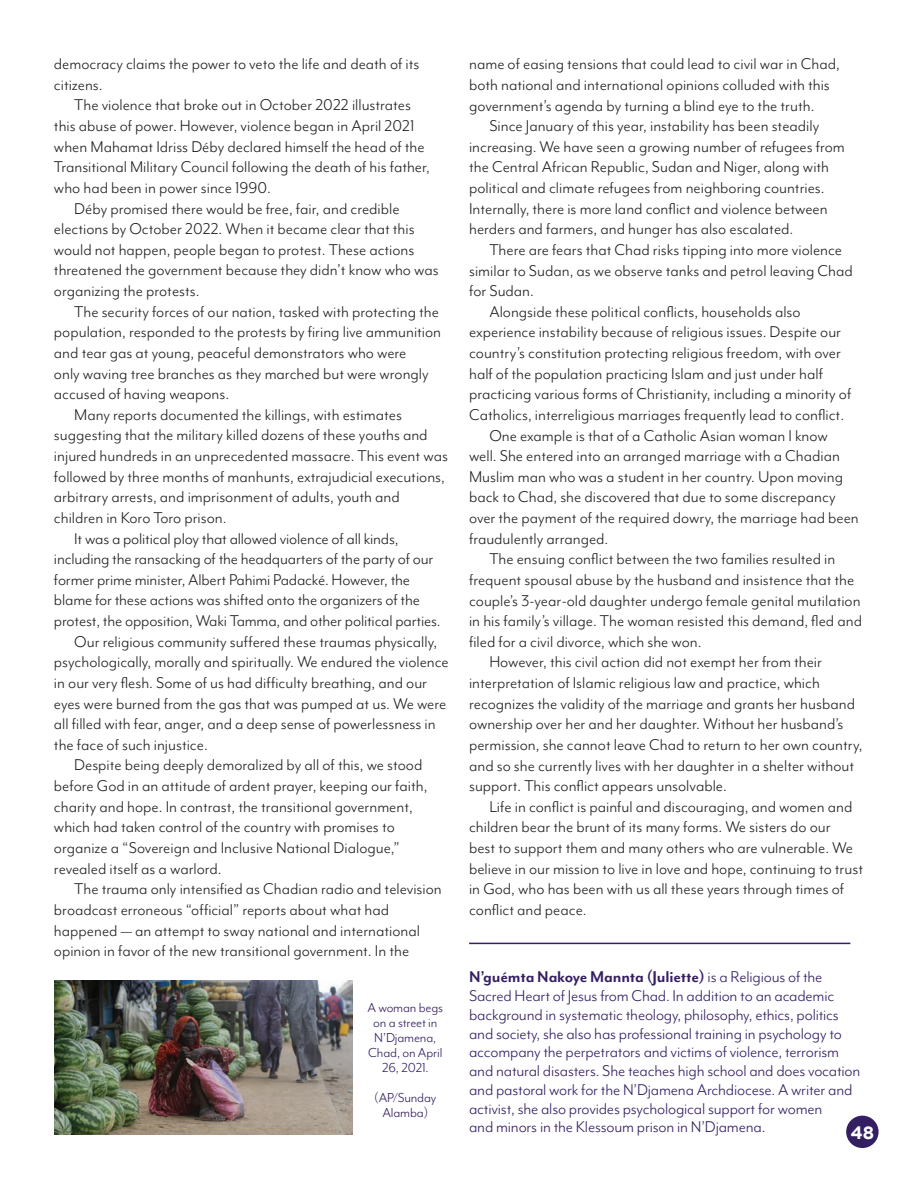
<style>
.page{position:relative;width:918px;height:1188px;background:#fff}
.page>*{position:absolute;margin:0;border:0;box-sizing:border-box;transform-origin:0 0}
.t1{font:18px/20.7px "Mr Eaves Mod OT";color:#231f20}
.t2{font:18px/18.8px "Mr Eaves Mod OT";letter-spacing:-.01em;color:#341f62}
.t3{font:700 18px "Gotham";color:#fff}
.t4{font:15px/15px "Mr Eaves Mod OT";letter-spacing:-.01em;color:#341f62;text-align:center}
.s1{font-weight:700}
</style>
<div class="page">
<div style="left:846px;top:1116px;width:33px;height:32px;background:#341f62;border-radius:50%"></div>
<hr style="left:469px;top:943px;width:381px;height:1px;background:#341f62">
<img style="left:54px;top:981px;width:298px;height:154px">
<p class="t1" style="left:54px;top:53px;width:367px">democracy claims the power to veto the life and death of its citizens.</p>
<p class="t1" style="left:74px;top:95px;width:338px">The violence that broke out in October 2022 illustrates</p>
<p class="t1" style="left:54px;top:115px;width:362px">this abuse of power. However, violence began in April 2021</p>
<p class="t1" style="left:54px;top:136px;width:372px">when Mahamat Idriss Déby declared himself the head of the</p>
<p class="t1" style="left:54px;top:156px;width:378px">Transitional Military Council following the death of his father,</p>
<p class="t1" style="left:54px;top:177px;width:218px">who had been in power since 1990.</p>
<p class="t1" style="left:74px;top:198px;width:327px">Déby promised there would be free, fair, and credible</p>
<p class="t1" style="left:54px;top:218px;width:362px">elections by October 2022. When it became clear that this</p>
<p class="t1" style="left:54px;top:239px;width:362px">would not happen, people began to protest. These actions</p>
<p class="t1" style="left:54px;top:260px;width:386px">threatened the government because they didn’t know who was</p>
<p class="t1" style="left:54px;top:280px;width:147px">organizing the protests.</p>
<p class="t1" style="left:74px;top:301px;width:366px">The security forces of our nation, tasked with protecting the</p>
<p class="t1" style="left:54px;top:321px;width:389px">population, responded to the protests by firing live ammunition</p>
<p class="t1" style="left:54px;top:342px;width:354px">and tear gas at young, peaceful demonstrators who were</p>
<p class="t1" style="left:54px;top:363px;width:376px">only waving tree branches as they marched but were wrongly</p>
<p class="t1" style="left:54px;top:383px;width:177px">accused of having weapons.</p>
<p class="t1" style="left:74px;top:404px;width:329px">Many reports documented the killings, with estimates</p>
<p class="t1" style="left:54px;top:425px;width:375px">suggesting that the military killed dozens of these youths and</p>
<p class="t1" style="left:54px;top:445px;width:396px">injured hundreds in an unprecedented massacre. This event was</p>
<p class="t1" style="left:54px;top:466px;width:392px">followed by three months of manhunts, extrajudicial executions,</p>
<p class="t1" style="left:54px;top:486px;width:347px">arbitrary arrests, and imprisonment of adults, youth and</p>
<p class="t1" style="left:54px;top:507px;width:174px">children in Koro Toro prison.</p>
<p class="t1" style="left:74px;top:528px;width:326px">It was a political ploy that allowed violence of all kinds,</p>
<p class="t1" style="left:54px;top:548px;width:381px">including the ransacking of the headquarters of the party of our</p>
<p class="t1" style="left:54px;top:569px;width:358px">former prime minister, Albert Pahimi Padacké. However, the</p>
<p class="t1" style="left:54px;top:590px;width:368px">blame for these actions was shifted onto the organizers of the</p>
<p class="t1" style="left:54px;top:610px;width:388px">protest, the opposition, Waki Tamma, and other political parties.</p>
<p class="t1" style="left:74px;top:631px;width:364px">Our religious community suffered these traumas physically,</p>
<p class="t1" style="left:54px;top:651px;width:396px">psychologically, morally and spiritually. We endured the violence</p>
<p class="t1" style="left:54px;top:672px;width:375px">in our very flesh. Some of us had difficulty breathing, and our</p>
<p class="t1" style="left:54px;top:693px;width:394px">eyes were burned from the gas that was pumped at us. We were</p>
<p class="t1" style="left:54px;top:713px;width:383px">all filled with fear, anger, and a deep sense of powerlessness in</p>
<p class="t1" style="left:54px;top:734px;width:155px">the face of such injustice.</p>
<p class="t1" style="left:74px;top:755px;width:350px">Despite being deeply demoralized by all of this, we stood</p>
<p class="t1" style="left:54px;top:775px;width:375px">before God in an attitude of ardent prayer, keeping our faith,</p>
<p class="t1" style="left:54px;top:796px;width:360px">charity and hope. In contrast, the transitional government,</p>
<p class="t1" style="left:54px;top:817px;width:342px">which had taken control of the country with promises to</p>
<p class="t1" style="left:54px;top:837px;width:347px">organize a “Sovereign and Inclusive National Dialogue,”</p>
<p class="t1" style="left:54px;top:858px;width:169px">revealed itself as a warlord.</p>
<p class="t1" style="left:74px;top:878px;width:369px">The trauma only intensified as Chadian radio and television</p>
<p class="t1" style="left:54px;top:899px;width:337px">broadcast erroneous “official” reports about what had</p>
<p class="t1" style="left:54px;top:920px;width:367px">happened — an attempt to sway national and international</p>
<p class="t1" style="left:54px;top:940px;width:357px">opinion in favor of the new transitional government. In the</p>
<p class="t4" style="left:367px;top:999px;width:77px">A woman begs on a street in<br>N’Djamena,<br>Chad, on April<br>26, 2021.</p>
<p class="t4" style="left:374px;top:1089px;width:64px">(AP/Sunday<br>Alamba)</p>
<p class="t1" style="left:469px;top:53px;width:372px">name of easing tensions that could lead to civil war in Chad, both national and international opinions colluded with this government’s agenda by turning a blind eye to the truth.</p>
<p class="t1" style="left:469px;top:115px;width:377px;text-indent:20px">Since January of this year, instability has been steadily increasing. We have seen a growing number of refugees from the Central African Republic, Sudan and Niger, along with political and climate refugees from neighboring countries.<br>Internally, there is more land conflict and violence between herders and farmers, and hunger has also escalated.</p>
<p class="t1" style="left:489px;top:239px;width:354px">There are fears that Chad risks tipping into more violence</p>
<p class="t1" style="left:469px;top:260px;width:385px">similar to Sudan, as we observe tanks and petrol leaving Chad</p>
<p class="t1" style="left:469px;top:280px;width:66px">for Sudan.</p>
<p class="t1" style="left:489px;top:301px;width:313px">Alongside these political conflicts, households also</p>
<p class="t1" style="left:469px;top:322px;width:374px">experience instability because of religious issues. Despite our</p>
<p class="t1" style="left:469px;top:342px;width:373px">country’s constitution protecting religious freedom, with over</p>
<p class="t1" style="left:469px;top:363px;width:355px">half of the population practicing Islam and just under half</p>
<p class="t1" style="left:469px;top:383px;width:384px">practicing various forms of Christianity, including a minority of</p>
<p class="t1" style="left:469px;top:404px;width:377px">Catholics, interreligious marriages frequently lead to conflict.</p>
<p class="t1" style="left:489px;top:425px;width:340px">One example is that of a Catholic Asian woman I know</p>
<p class="t1" style="left:469px;top:445px;width:372px">well. She entered into an arranged marriage with a Chadian</p>
<p class="t1" style="left:469px;top:466px;width:375px">Muslim man who was a student in her country. Upon moving</p>
<p class="t1" style="left:469px;top:487px;width:368px">back to Chad, she discovered that due to some discrepancy</p>
<p class="t1" style="left:469px;top:507px;width:391px">over the payment of the required dowry, the marriage had been</p>
<p class="t1" style="left:469px;top:528px;width:141px">fraudulently arranged.</p>
<p class="t1" style="left:489px;top:548px;width:348px">The ensuing conflict between the two families resulted in</p>
<p class="t1" style="left:469px;top:569px;width:387px">frequent spousal abuse by the husband and insistence that the</p>
<p class="t1" style="left:469px;top:590px;width:393px">couple’s 3-year-old daughter undergo female genital mutilation</p>
<p class="t1" style="left:469px;top:610px;width:394px">in his family’s village. The woman resisted this demand, fled and</p>
<p class="t1" style="left:469px;top:631px;width:234px">filed for a civil divorce, which she won.</p>
<p class="t1" style="left:489px;top:652px;width:334px">However, this civil action did not exempt her from their</p>
<p class="t1" style="left:469px;top:672px;width:352px">interpretation of Islamic religious law and practice, which</p>
<p class="t1" style="left:469px;top:693px;width:387px">recognizes the validity of the marriage and grants her husband</p>
<p class="t1" style="left:469px;top:713px;width:376px">ownership over her and her daughter. Without her husband’s</p>
<p class="t1" style="left:469px;top:734px;width:395px">permission, she cannot leave Chad to return to her own country,</p>
<p class="t1" style="left:469px;top:755px;width:387px">and so she currently lives with her daughter in a shelter without</p>
<p class="t1" style="left:469px;top:775px;width:259px">support. This conflict appears unsolvable.</p>
<p class="t1" style="left:489px;top:796px;width:365px">Life in conflict is painful and discouraging, and women and</p>
<p class="t1" style="left:469px;top:817px;width:363px">children bear the brunt of its many forms. We sisters do our</p>
<p class="t1" style="left:469px;top:837px;width:385px">best to support them and many others who are vulnerable. We</p>
<p class="t1" style="left:469px;top:858px;width:395px">believe in our mission to live in love and hope, continuing to trust</p>
<p class="t1" style="left:469px;top:879px;width:377px">in God, who has been with us all these years through times of</p>
<p class="t1" style="left:469px;top:899px;width:119px">conflict and peace.</p>
<p class="t2" style="left:469px;top:968px;width:393px"><span class="s1">N’guémta Nakoye Mannta (Juliette)</span> is a Religious of the Sacred Heart of Jesus from Chad. In addition to an academic background in systematic theology, philosophy, ethics, politics and society, she also has professional training in psychology to accompany the perpetrators and victims of violence, terrorism and natural disasters. She teaches high school and does vocation and pastoral work for the N’Djamena Archdiocese. A writer and activist, she also provides psychological support for women<br>and minors in the Klessoum prison in N’Djamena.</p>
<p class="t3" style="left:851px;top:1122px;width:25px">48</p>
</div>
